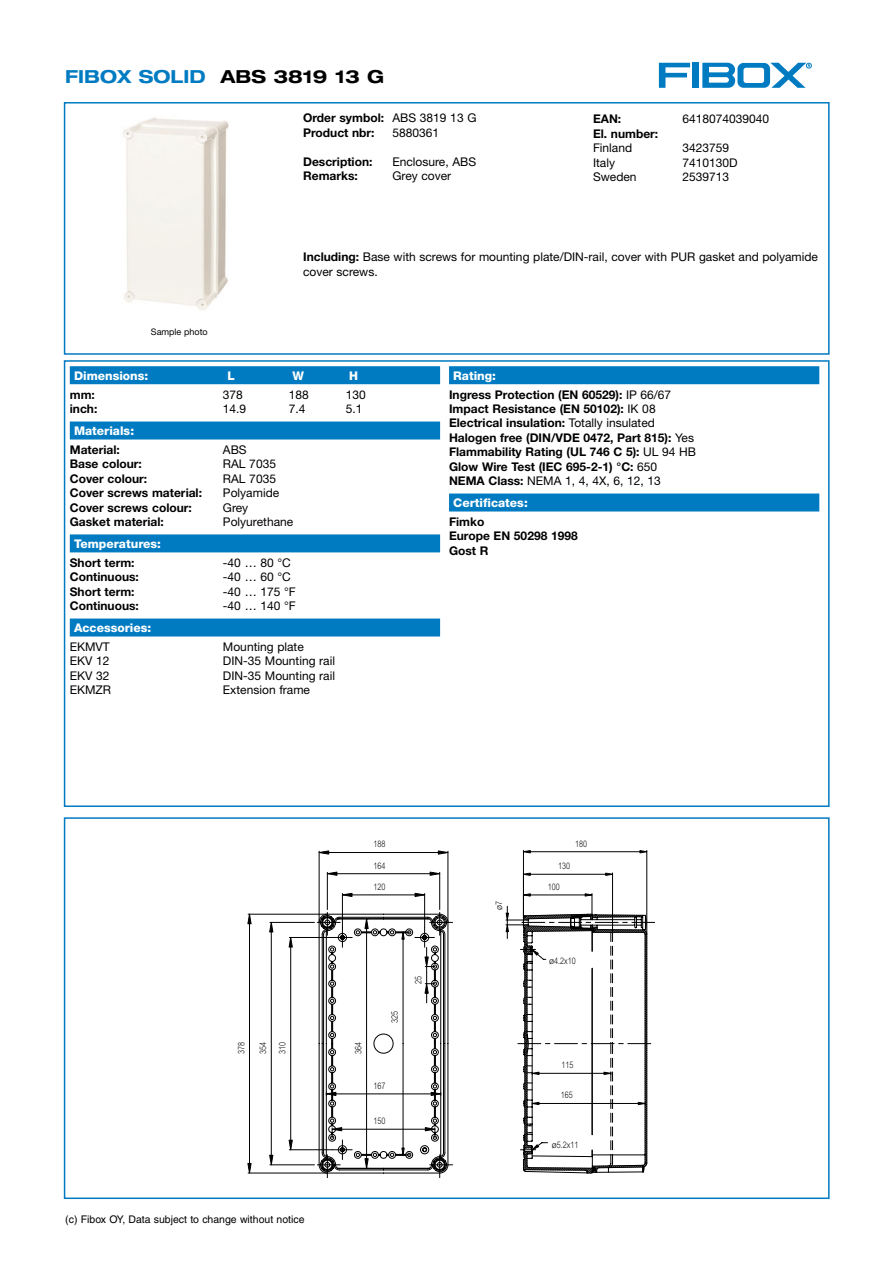
<style>
.page{position:relative;width:893px;height:1263px;background:#fff}
.page>*{position:absolute;margin:0;border:0;box-sizing:border-box;transform-origin:0 0}
.t1{font:700 expanded 18px "Helvetica Neue";color:#007bc2}
.t2{font:700 12px/14.4px "Helvetica Neue";color:#000}
.t3{font:12px/14.4px "Helvetica Neue";color:#000}
.t4{font:800 12px "Helvetica Neue";color:#fff}
.t5{font:10.5px "Helvetica";color:#000}
.t6{font:300 9px/19.4px "Arial";color:#000;scale:.8 1}
.t7{font:300 9px "Arial";color:#000}
.t8{font:9px "Helvetica Neue";color:#000}
.s1{color:#000}
.s2{font-weight:400}
.s3{font-weight:700}
.s4{font-weight:800;color:#fff}
</style>
<div class="page">
<div style="left:64px;top:102px;width:765px;height:253px;border:2px solid #007bc2"></div>
<div style="left:692px;top:63px;width:7px;height:25px;background:#007bc2"></div>
<svg style="left:659px;top:63px;width:31px;height:25px"></svg>
<svg style="left:770px;top:63px;width:41px;height:25px"></svg>
<div style="left:737px;top:63px;width:33px;height:25px;background:#007bc2;border-radius:6px"></div>
<div style="left:743px;top:68px;width:21px;height:15px;background:#fff;border-radius:3px"></div>
<svg style="left:702px;top:63px;width:33px;height:25px"></svg>
<div style="left:70px;top:366px;width:370px;height:18px;background:#007bc2"></div>
<div style="left:70px;top:422px;width:370px;height:18px;background:#007bc2"></div>
<div style="left:70px;top:534px;width:370px;height:18px;background:#007bc2"></div>
<div style="left:70px;top:619px;width:370px;height:18px;background:#007bc2"></div>
<div style="left:449px;top:366px;width:370px;height:18px;background:#007bc2"></div>
<div style="left:449px;top:494px;width:370px;height:18px;background:#007bc2"></div>
<div style="left:64px;top:360px;width:765px;height:447px;border:2px solid #007bc2"></div>
<svg style="left:247px;top:850px;width:407px;height:327px"></svg>
<div style="left:64px;top:817px;width:765px;height:382px;border:2px solid #007bc2"></div>
<img style="left:123px;top:117px;width:106px;height:193px">
<h1 class="t1" style="left:65px;top:70px;width:320px">FIBOX SOLID <span class="s1">ABS 3819 13 G</span></h1>
<p class="t2" style="left:303px;top:112px;width:175px">Order symbol: <span class="s2">ABS 3819 13 G<br></span>Product nbr:</p>
<p class="t3" style="left:392px;top:127px;width:48px">5880361</p>
<p class="t2" style="left:303px;top:155px;width:71px">Description:</p>
<p class="t3" style="left:392px;top:155px;width:85px">Enclosure, ABS</p>
<p class="t2" style="left:303px;top:170px;width:56px">Remarks:</p>
<p class="t3" style="left:392px;top:170px;width:60px">Grey cover</p>
<p class="t2" style="left:593px;top:113px;width:30px">EAN:</p>
<p class="t3" style="left:682px;top:113px;width:88px">6418074039040</p>
<p class="t2" style="left:593px;top:127px;width:67px">El. number:</p>
<p class="t3" style="left:593px;top:142px;width:41px">Finland</p>
<p class="t3" style="left:682px;top:142px;width:48px">3423759</p>
<p class="t3" style="left:593px;top:156px;width:23px">Italy</p>
<p class="t3" style="left:682px;top:156px;width:57px">7410130D</p>
<p class="t3" style="left:593px;top:171px;width:45px">Sweden</p>
<p class="t3" style="left:682px;top:171px;width:48px">2539713</p>
<p class="t8" style="left:151px;top:329px;width:58px">Sample photo</p>
<p class="t3" style="left:303px;top:251px;width:516px"><span class="s3">Including:</span> Base with screws for mounting plate/DIN-rail, cover with PUR gasket and polyamide cover screws.</p>
<p class="t4" style="left:74px;top:371px;width:76px">Dimensions:</p>
<p class="t4" style="left:227px;top:371px;width:9px">L</p>
<p class="t4" style="left:292px;top:371px;width:13px">W</p>
<p class="t4" style="left:349px;top:371px;width:10px">H</p>
<p class="t2" style="left:70px;top:388px;width:27px">mm:</p>
<p class="t3" style="left:223px;top:388px;width:22px">378</p>
<p class="t3" style="left:289px;top:388px;width:22px">188</p>
<p class="t3" style="left:346px;top:388px;width:22px">130</p>
<p class="t2" style="left:70px;top:403px;width:29px">inch:</p>
<p class="t3" style="left:223px;top:403px;width:25px">14.9</p>
<p class="t3" style="left:289px;top:403px;width:18px">7.4</p>
<p class="t3" style="left:346px;top:403px;width:18px">5.1</p>
<p class="t4" style="left:74px;top:427px;width:62px">Materials:</p>
<p class="t2" style="left:70px;top:444px;width:51px">Material:</p>
<p class="t3" style="left:223px;top:444px;width:25px">ABS</p>
<p class="t2" style="left:70px;top:458px;width:74px">Base colour:</p>
<p class="t3" style="left:223px;top:458px;width:55px">RAL 7035</p>
<p class="t2" style="left:70px;top:472px;width:79px">Cover colour:</p>
<p class="t3" style="left:223px;top:472px;width:55px">RAL 7035</p>
<p class="t2" style="left:70px;top:487px;width:134px">Cover screws material:</p>
<p class="t3" style="left:223px;top:487px;width:58px">Polyamide</p>
<p class="t2" style="left:70px;top:501px;width:124px">Cover screws colour:</p>
<p class="t3" style="left:223px;top:501px;width:27px">Grey</p>
<p class="t2" style="left:70px;top:516px;width:96px">Gasket material:</p>
<p class="t3" style="left:223px;top:516px;width:72px">Polyurethane</p>
<p class="t4" style="left:74px;top:540px;width:88px">Temperatures:</p>
<p class="t2" style="left:70px;top:556px;width:66px">Short term:</p>
<p class="t3" style="left:223px;top:557px;width:69px">-40 … 80 °C</p>
<p class="t2" style="left:70px;top:571px;width:71px">Continuous:</p>
<p class="t3" style="left:223px;top:571px;width:69px">-40 … 60 °C</p>
<p class="t2" style="left:70px;top:585px;width:66px">Short term:</p>
<p class="t3" style="left:223px;top:585px;width:74px">-40 … 175 °F</p>
<p class="t2" style="left:70px;top:600px;width:71px">Continuous:</p>
<p class="t3" style="left:223px;top:600px;width:74px">-40 … 140 °F</p>
<p class="t4" style="left:74px;top:624px;width:79px">Accessories:</p>
<p class="t3" style="left:70px;top:641px;width:42px">EKMVT</p>
<p class="t3" style="left:223px;top:641px;width:82px">Mounting plate</p>
<p class="t3" style="left:70px;top:655px;width:41px">EKV 12</p>
<p class="t3" style="left:223px;top:655px;width:114px">DIN-35 Mounting rail</p>
<p class="t3" style="left:70px;top:669px;width:41px">EKV 32</p>
<p class="t3" style="left:223px;top:669px;width:114px">DIN-35 Mounting rail</p>
<p class="t3" style="left:70px;top:684px;width:43px">EKMZR</p>
<p class="t3" style="left:223px;top:684px;width:89px">Extension frame</p>
<p class="t2" style="left:449px;top:367px;width:224px;line-height:18.6px;text-indent:4px"><span class="s4">Rating:<br></span>Ingress Protection (EN 60529): <span class="s2">IP 66/67</span></p>
<p class="t2" style="left:449px;top:403px;width:249px">Impact Resistance (EN 50102): <span class="s2">IK 08<br></span>Electrical insulation: <span class="s2">Totally insulated </span>Halogen free (DIN/VDE 0472, Part 815): <span class="s2">Yes </span>Flammability Rating (UL 746 C 5): <span class="s2">UL 94 HB </span>Glow Wire Test (IEC 695-2-1) °C: <span class="s2">650<br></span>NEMA Class: <span class="s2">NEMA 1, 4, 4X, 6, 12, 13</span></p>
<p class="t4" style="left:453px;top:499px;width:76px">Certificates:</p>
<p class="t2" style="left:449px;top:516px;width:130px">Fimko<br>Europe EN 50298 1998<br>Gost R</p>
<p class="t6" style="left:231px;top:1054px;width:17px;rotate:-90deg">378</p>
<p class="t6" style="left:253px;top:1054px;width:17px;rotate:-90deg">354<br>310</p>
<p class="t5" style="left:65px;top:1215px;width:241px">(c) Fibox OY, Data subject to change without notice</p>
<p class="t6" style="left:373px;top:835px;width:17px">188</p>
<p class="t6" style="left:373px;top:856px;width:17px">164</p>
<p class="t6" style="left:373px;top:877px;width:17px">120</p>
<p class="t6" style="left:348px;top:1054px;width:17px;rotate:-90deg">364</p>
<p class="t6" style="left:385px;top:1023px;width:17px;rotate:-90deg">325</p>
<p class="t6" style="left:373px;top:1076px;width:17px">167</p>
<p class="t6" style="left:373px;top:1111px;width:17px">150</p>
<p class="t6" style="left:408px;top:984px;width:12px;rotate:-90deg">25</p>
<p class="t7" style="left:494px;top:910px;width:11px;rotate:-90deg">ø7</p>
<p class="t6" style="left:575px;top:834px;width:17px">180</p>
<p class="t6" style="left:558px;top:856px;width:17px">130</p>
<p class="t6" style="left:547px;top:877px;width:17px">100</p>
<p class="t7" style="left:549px;top:956px;width:28px">ø4.2x10</p>
<p class="t6" style="left:561px;top:1055px;width:17px">115</p>
<p class="t6" style="left:561px;top:1085px;width:17px">165</p>
<p class="t7" style="left:551px;top:1139px;width:28px">ø5.2x11</p>
</div>
